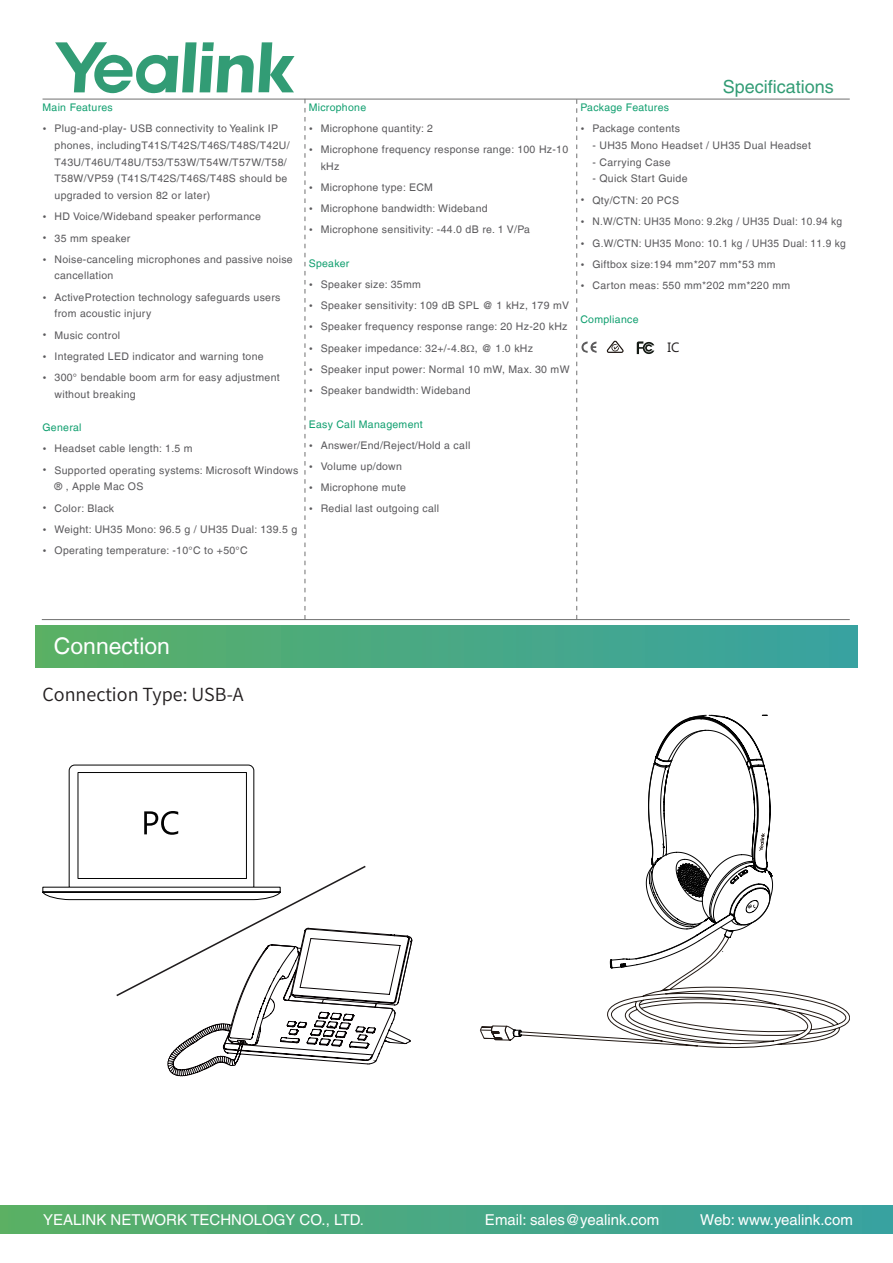
<style>
.page{position:relative;width:893px;height:1263px;background:#fff}
.page>*{position:absolute;margin:0;border:0;box-sizing:border-box;transform-origin:0 0}
.t1{font:22.95px "Helvetica LT";color:#fff}
.t2{font:18px "Source Han Sans CN";color:#231f20}
.t3{font:18px "Helvetica LT";color:#329c75}
.t4{font:15px "Helvetica LT";color:#fff}
.t5{font:13.5px "Microsoft Phags Pa";color:#231f20}
.t6{font:10.5px/16.8px "Helvetica LT";letter-spacing:.03em;color:#5a595c}
.t7{font:10.5px "Helvetica LT";letter-spacing:.03em;color:#109f6f}
.s1{font-family:"Microsoft Phags Pa"}
</style>
<div class="page">
<svg style="left:55px;top:42px;width:239px;height:51px"></svg>
<div style="left:0;top:1206px;width:893px;height:27px;background:linear-gradient(to right,#5ab065,#38a2a2)"></div>
<hr style="left:43px;top:99px;width:807px;height:1px;background:#707070">
<hr style="left:42px;top:619px;width:808px;height:1px;background:#707070">
<div style="left:35px;top:625px;width:822px;height:42px;background:linear-gradient(to right,#5ab065,#38a2a2)"></div>
<svg style="left:305px;top:99px;width:1px;height:520px"></svg>
<svg style="left:576px;top:99px;width:21px;height:520px"></svg>
<svg style="left:606px;top:340px;width:18px;height:13px"></svg>
<img style="left:637px;top:341px;width:17px;height:13px">
<svg style="left:43px;top:764px;width:369px;height:312px"></svg>
<svg style="left:480px;top:715px;width:370px;height:333px"></svg>
<p class="t7" style="left:43px;top:101px;width:72px">Main Features</p>
<p class="t6" style="left:55px;top:120px;width:237px;text-indent:-12px"><span class="s1">•</span> Plug-and-play- USB connectivity to Yealink IP phones, includingT41S/T42S/T46S/T48S/T42U/ T43U/T46U/T48U/T53/T53W/T54W/T57W/T58/ T58W/VP59 (T41S/T42S/T46S/T48S should be upgraded to version 82 or later)</p>
<p class="t6" style="left:43px;top:208px;width:220px"><span class="s1">•</span> HD Voice/Wideband speaker performance</p>
<p class="t6" style="left:43px;top:229px;width:89px"><span class="s1">•</span> 35 mm speaker</p>
<p class="t6" style="left:55px;top:251px;width:240px;text-indent:-12px"><span class="s1">•</span> Noise-canceling microphones and passive noise cancellation</p>
<p class="t6" style="left:55px;top:288px;width:227px;text-indent:-12px"><span class="s1">•</span> ActiveProtection technology safeguards users from acoustic injury</p>
<p class="t6" style="left:43px;top:326px;width:79px"><span class="s1">•</span> Music control</p>
<p class="t6" style="left:43px;top:348px;width:223px"><span class="s1">•</span> Integrated LED indicator and warning tone</p>
<p class="t6" style="left:55px;top:369px;width:227px;text-indent:-12px"><span class="s1">•</span> 300° bendable boom arm for easy adjustment without breaking</p>
<p class="t7" style="left:43px;top:421px;width:41px">General</p>
<p class="t6" style="left:43px;top:440px;width:152px"><span class="s1">•</span> Headset cable length: 1.5 m</p>
<p class="t6" style="left:55px;top:461px;width:245px;text-indent:-12px"><span class="s1">•</span> Supported operating systems: Microsoft Windows ® , Apple Mac OS</p>
<p class="t6" style="left:43px;top:499px;width:73px"><span class="s1">•</span> Color: Black</p>
<p class="t6" style="left:43px;top:521px;width:256px"><span class="s1">•</span> Weight: UH35 Mono: 96.5 g / UH35 Dual: 139.5 g</p>
<p class="t6" style="left:43px;top:542px;width:207px"><span class="s1">•</span> Operating temperature: -10°C to +50°C</p>
<p class="t7" style="left:309px;top:101px;width:59px">Microphone</p>
<p class="t6" style="left:309px;top:120px;width:126px"><span class="s1">•</span> Microphone quantity: 2</p>
<p class="t6" style="left:321px;top:141px;width:249px;text-indent:-12px"><span class="s1">•</span> Microphone frequency response range: 100 Hz-10 kHz</p>
<p class="t6" style="left:309px;top:179px;width:126px"><span class="s1">•</span> Microphone type: ECM</p>
<p class="t6" style="left:309px;top:200px;width:180px"><span class="s1">•</span> Microphone bandwidth: Wideband</p>
<p class="t6" style="left:309px;top:221px;width:223px"><span class="s1">•</span> Microphone sensitivity: -44.0 dB re. 1 V/Pa</p>
<p class="t7" style="left:309px;top:257px;width:42px">Speaker</p>
<p class="t6" style="left:309px;top:276px;width:114px"><span class="s1">•</span> Speaker size: 35mm</p>
<p class="t6" style="left:309px;top:297px;width:262px"><span class="s1">•</span> Speaker sensitivity: 109 dB SPL @ 1 kHz, 179 mV</p>
<p class="t6" style="left:309px;top:318px;width:260px"><span class="s1">•</span> Speaker frequency response range: 20 Hz-20 kHz</p>
<p class="t6" style="left:309px;top:339px;width:226px"><span class="s1">•</span> Speaker impedance: 32+/-4.8 , @ 1.0 kHz</p>
<p class="t6" style="left:309px;top:361px;width:262px"><span class="s1">•</span> Speaker input power: Normal 10 mW, Max. 30 mW</p>
<p class="t6" style="left:309px;top:382px;width:164px"><span class="s1">•</span> Speaker bandwidth: Wideband</p>
<p class="t7" style="left:309px;top:418px;width:116px">Easy Call Management</p>
<p class="t6" style="left:309px;top:437px;width:163px"><span class="s1">•</span> Answer/End/Reject/Hold a call</p>
<p class="t6" style="left:309px;top:458px;width:95px"><span class="s1">•</span> Volume up/down</p>
<p class="t6" style="left:309px;top:479px;width:99px"><span class="s1">•</span> Microphone mute</p>
<p class="t6" style="left:309px;top:500px;width:132px"><span class="s1">•</span> Redial last outgoing call</p>
<h2 class="t3" style="left:723px;top:76px;width:113px">Specifications</h2>
<p class="t7" style="left:580px;top:101px;width:90px">Package Features</p>
<p class="t6" style="left:580px;top:120px;width:101px"><span class="s1">•</span> Package contents</p>
<p class="t6" style="left:592px;top:137px;width:220px">- UH35 Mono Headset / UH35 Dual Headset</p>
<p class="t6" style="left:592px;top:153px;width:80px">- Carrying Case</p>
<p class="t6" style="left:592px;top:170px;width:97px">- Quick Start Guide</p>
<p class="t6" style="left:580px;top:191px;width:100px"><span class="s1">•</span> Qty/CTN: 20 PCS</p>
<p class="t6" style="left:580px;top:213px;width:263px"><span class="s1">•</span> N.W/CTN: UH35 Mono: 9.2kg / UH35 Dual: 10.94 kg</p>
<p class="t6" style="left:580px;top:235px;width:267px"><span class="s1">•</span> G.W/CTN: UH35 Mono: 10.1 kg / UH35 Dual: 11.9 kg</p>
<p class="t6" style="left:580px;top:256px;width:197px"><span class="s1">•</span> Giftbox size:194 mm*207 mm*53 mm</p>
<p class="t6" style="left:580px;top:277px;width:211px"><span class="s1">•</span> Carton meas: 550 mm*202 mm*220 mm</p>
<p class="t7" style="left:580px;top:313px;width:60px">Compliance</p>
<p class="t5" style="left:667px;top:338px;width:13px">IC</p>
<h1 class="t1" style="left:54px;top:633px;width:117px">Connection</h1>
<h2 class="t2" style="left:43px;top:684px;width:203px">Connection Type: USB-A</h2>
<h3 class="t4" style="left:43px;top:1211px;width:322px">YEALINK NETWORK TECHNOLOGY CO., LTD.</h3>
<h3 class="t4" style="left:485px;top:1211px;width:176px">Email: sales@yealink.com</h3>
<h3 class="t4" style="left:700px;top:1211px;width:154px">Web: www.yealink.com</h3>
</div>
